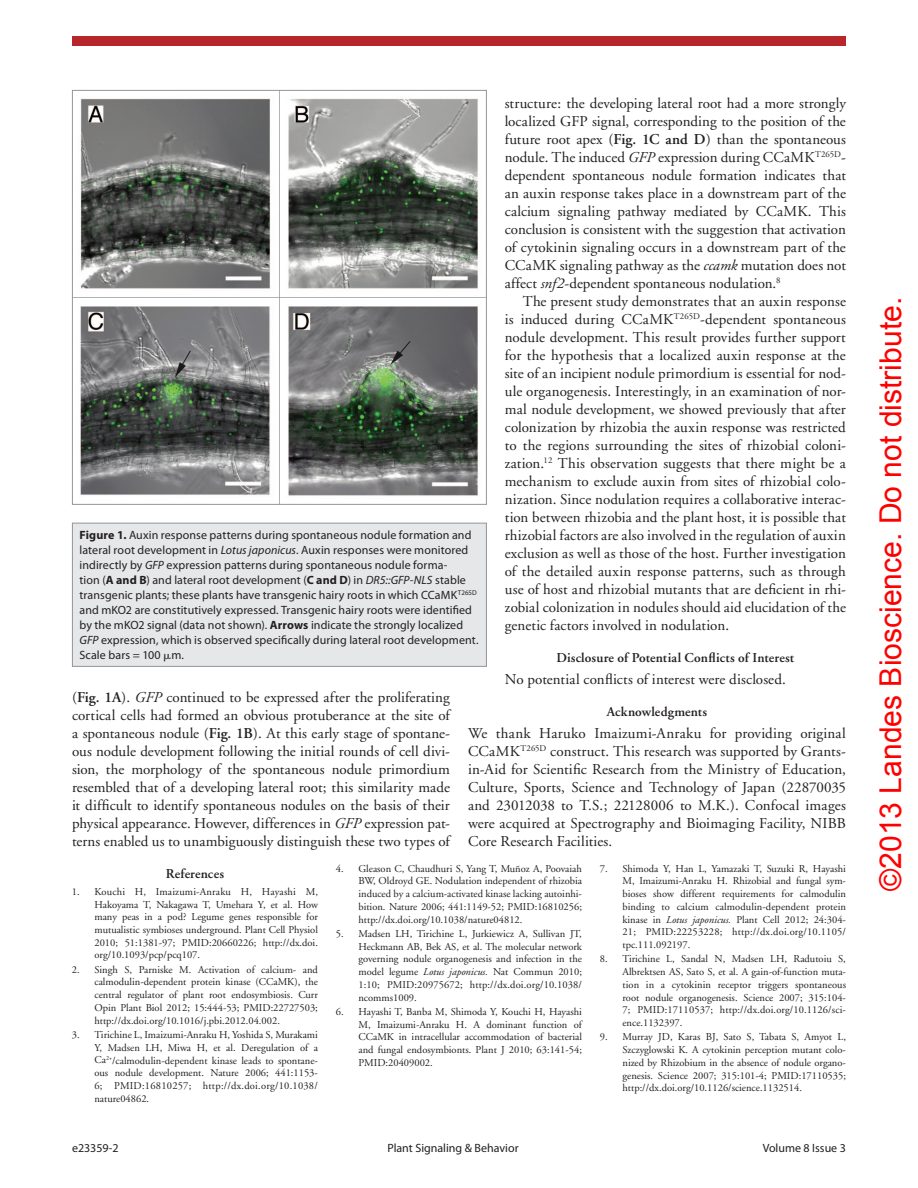
<style>
.page{position:relative;width:918px;height:1188px;background:#fff}
.page>*{position:absolute;margin:0;border:0;box-sizing:border-box;transform-origin:0 0}
.t1{font:30.15px "Arial";color:#f00}
.t2{font:15px/18px "Adobe Garamond";letter-spacing:.005em;color:#231f20;text-align:justify}
.t3{font:600 13.5px "Adobe Garamond";letter-spacing:.01em;color:#231f20}
.t4{font:12px/15px "Myriad Pro";letter-spacing:.01em;color:#231f20}
.t5{font:10.5px/12.8px "Adobe Garamond";color:#231f20;text-align:justify}
.s1{font-weight:600}
.s2{font-style:italic}
.s3{font-weight:700}
.s4{font-family:"Universal Std Greekw Math Pi"}
</style>
<div class="page">
<div style="left:72px;top:36px;width:774px;height:10px;background:#b7262b"></div>
<img style="left:74px;top:92px;width:411px;height:411px">
<div style="left:72px;top:523px;width:414px;height:143px;background:#e6e7e9"></div>
<div style="left:72px;top:523px;width:415px;height:144px;border:1px solid #939598"></div>
<p class="t2" style="left:505px;top:95px;width:343px">structure: the developing lateral root had a more strongly localized GFP signal, corresponding to the position of the future root apex (<span class="s1">Fig. 1C and D</span>) than the spontaneous nodule. The induced <span class="s2">GFP</span> expression during CCaMK<sup>T265D&shy;</sup>dependent spontaneous nodule formation indicates that an auxin response takes place in a downstream part of the calcium signaling pathway mediated by CCaMK. This conclusion is consistent with the suggestion that activation of cytokinin signaling occurs in a downstream part of the CCaMK signaling pathway as the <span class="s2">ccamk</span> mutation does not affect <span class="s2">snf2</span>-dependent spontaneous nodulation.<sup>8</sup></p>
<p class="t2" style="left:505px;top:293px;width:343px;text-indent:18px">The present study demonstrates that an auxin response is induced during CCaMK<sup>T265D</sup>-dependent spontaneous nodule development. This result provides further support for the hypothesis that a localized auxin response at the site of an incipient nodule primordium is essential for nod&shy;ule organogenesis. Interestingly, in an examination of nor&shy;mal nodule development, we showed previously that after colonization by rhizobia the auxin response was restricted to the regions surrounding the sites of rhizobial coloni&shy;zation.<sup>12</sup> This observation suggests that there might be a mechanism to exclude auxin from sites of rhizobial colo&shy;nization. Since nodulation requires a collaborative interac&shy;tion between rhizobia and the plant host, it is possible that rhizobial factors are also involved in the regulation of auxin exclusion as well as those of the host. Further investigation of the detailed auxin response patterns, such as through use of host and rhizobial mutants that are deficient in rhi&shy;zobial colonization in nodules should aid elucidation of the genetic factors involved in nodulation.</p>
<p class="t3" style="left:556px;top:650px;width:239px">Disclosure of Potential Conflicts of Interest</p>
<p class="t2" style="left:505px;top:671px;width:283px">No potential conflicts of interest were disclosed.</p>
<p class="t3" style="left:607px;top:704px;width:102px">Acknowledgments</p>
<p class="t2" style="left:468px;top:725px;width:379px">We thank Haruko Imaizumi-Anraku for providing original CCaMK<sup>T265D</sup> construct. This research was supported by Grants&shy;in-Aid for Scientific Research from the Ministry of Education, Culture, Sports, Science and Technology of Japan (22870035 and 23012038 to T.S.; 22128006 to M.K.). Confocal images were acquired at Spectrography and Bioimaging Facility, NIBB Core Research Facilities.</p>
<p class="t4" style="left:80px;top:528px;width:400px"><span class="s3">Figure 1.</span> Auxin response patterns during spontaneous nodule formation and lateral root development in <span class="s2">Lotus japonicus</span>. Auxin responses were monitored indirectly by <span class="s2">GFP</span> expression patterns during spontaneous nodule forma-<br>tion (<span class="s3">A and B</span>) and lateral root development (<span class="s3">C and D</span>) in <span class="s2">DR5::GFP-NLS</span> stable transgenic plants; these plants have transgenic hairy roots in which CCaMK<sup>T265D </sup>and mKO2 are constitutively expressed. Transgenic hairy roots were identified by the mKO2 signal (data not shown). <span class="s3">Arrows</span> indicate the strongly localized <span class="s2">GFP</span> expression, which is observed specifically during lateral root development.<br>Scale bars = 100 <span class="s4">μ</span>m.</p>
<p class="t2" style="left:72px;top:689px;width:379px">(<span class="s1">Fig. 1A</span>). <span class="s2">GFP</span> continued to be expressed after the proliferating cortical cells had formed an obvious protuberance at the site of a spontaneous nodule (<span class="s1">Fig. 1B</span>). At this early stage of spontane&shy;ous nodule development following the initial rounds of cell divi&shy;sion, the morphology of the spontaneous nodule primordium resembled that of a developing lateral root; this similarity made it difficult to identify spontaneous nodules on the basis of their physical appearance. However, differences in <span class="s2">GFP</span> expression pat&shy;terns enabled us to unambiguously distinguish these two types of</p>
<p class="t3" style="left:166px;top:866px;width:60px">References</p>
<p class="t5" style="left:94px;top:885px;width:225px;text-indent:-23px">1. Kouchi H, Imaizumi-Anraku H, Hayashi M, Hakoyama T, Nakagawa T, Umehara Y, et al. How many peas in a pod? Legume genes responsible for mutualistic symbioses underground. Plant Cell Physiol 2010; 51:1381-97; PMID:20660226; http://dx.doi. org/10.1093/pcp/pcq107.</p>
<p class="t5" style="left:94px;top:963px;width:225px;text-indent:-23px">2. Singh S, Parniske M. Activation of calcium- and calmodulin-dependent protein kinase (CCaMK), the central regulator of plant root endosymbiosis. Curr Opin Plant Biol 2012; 15:444-53; PMID:22727503; http://dx.doi.org/10.1016/j.pbi.2012.04.002.</p>
<p class="t5" style="left:94px;top:1029px;width:225px;text-indent:-22px">3. Tirichine L, Imaizumi-Anraku H, Yoshida S, Murakami Y, Madsen LH, Miwa H, et al. Deregulation of a Ca<sup>2+</sup>/calmodulin-dependent kinase leads to spontane&shy;ous nodule development. Nature 2006; 441:1153- 6; PMID:16810257; http://dx.doi.org/10.1038/ nature04862.</p>
<p class="t5" style="left:358px;top:862px;width:225px;text-indent:-23px">4. Gleason C, Chaudhuri S, Yang T, Muñoz A, Poovaiah BW, Oldroyd GE. Nodulation independent of rhizobia induced by a calcium-activated kinase lacking autoinhi&shy;bition. Nature 2006; 441:1149-52; PMID:16810256; http://dx.doi.org/10.1038/nature04812.</p>
<p class="t5" style="left:358px;top:927px;width:225px;text-indent:-23px">5. Madsen LH, Tirichine L, Jurkiewicz A, Sullivan JT, Heckmann AB, Bek AS, et al. The molecular network governing nodule organogenesis and infection in the model legume <span class="s2">Lotus japonicus.</span> Nat Commun 2010; 1:10; PMID:20975672; http://dx.doi.org/10.1038/ ncomms1009.</p>
<p class="t5" style="left:358px;top:1005px;width:225px;text-indent:-23px">6. Hayashi T, Banba M, Shimoda Y, Kouchi H, Hayashi M, Imaizumi-Anraku H. A dominant function of CCaMK in intracellular accommodation of bacterial and fungal endosymbionts. Plant J 2010; 63:141-54; PMID:20409002.</p>
<p class="t5" style="left:622px;top:862px;width:225px;text-indent:-23px">7. Shimoda Y, Han L, Yamazaki T, Suzuki R, Hayashi M, Imaizumi-Anraku H. Rhizobial and fungal sym&shy;bioses show different requirements for calmodulin binding to calcium calmodulin-dependent protein kinase in <span class="s2">Lotus japonicus.</span> Plant Cell 2012; 24:304- 21; PMID:22253228; http://dx.doi.org/10.1105/ tpc.111.092197.</p>
<p class="t5" style="left:622px;top:953px;width:225px;text-indent:-23px">8. Tirichine L, Sandal N, Madsen LH, Radutoiu S, Albrektsen AS, Sato S, et al. A gain-of-function muta&shy;tion in a cytokinin receptor triggers spontaneous root nodule organogenesis. Science 2007; 315:104- 7; PMID:17110537; http://dx.doi.org/10.1126/sci&shy;ence.1132397.</p>
<p class="t5" style="left:622px;top:1031px;width:225px;text-indent:-23px">9. Murray JD, Karas BJ, Sato S, Tabata S, Amyot L, Szczyglowski K. A cytokinin perception mutant colo&shy;nized by Rhizobium in the absence of nodule organo&shy;genesis. Science 2007; 315:101-4; PMID:17110535; http://dx.doi.org/10.1126/science.1132514.</p>
<p class="t4" style="left:72px;top:1140px;width:48px">e23359-2</p>
<p class="t4" style="left:387px;top:1140px;width:133px">Plant Signaling &amp; Behavior</p>
<p class="t4" style="left:763px;top:1140px;width:85px">Volume 8 Issue 3</p>
<h1 class="t1" style="left:871px;top:891px;width:595px;rotate:-90deg">©2013 Landes Bioscience. Do not distribute.</h1>
</div>
